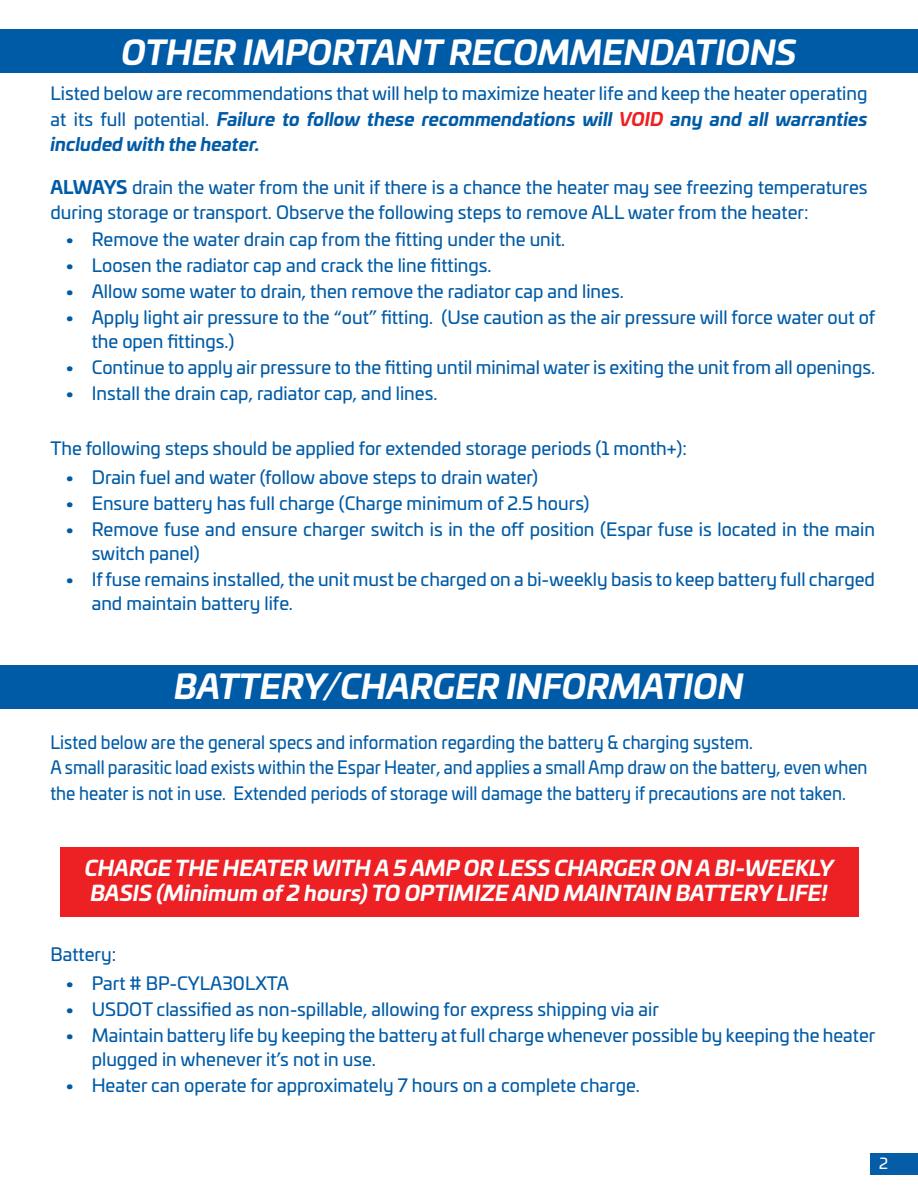
<style>
.page{position:relative;width:918px;height:1188px;background:#fff}
.page>*{position:absolute;margin:0;border:0;box-sizing:border-box;transform-origin:0 0}
.t1{font:italic 700 33px "Univia Pro";color:#fff}
.t2{font:italic 700 21px/25.5px "Univia Pro";color:#fff}
.t3{font:18px/24px "Univia Pro";color:#005ba7}
.t4{font:18px/25.5px "Univia Pro";color:#005ba7;scale:.94 1}
.t5{font:15px "Univia Pro";color:#fff}
.s1{font-weight:700;font-style:italic}
.s2{font-weight:700;font-style:italic;color:#ed2024}
.s3{font-weight:700}
</style>
<div class="page">
<div style="left:870px;top:1153px;width:48px;height:21px;background:#055da8"></div>
<div style="left:0;top:665px;width:918px;height:44px;background:#005ba7"></div>
<div style="left:0;top:30px;width:918px;height:43px;background:#005ba7"></div>
<div style="left:60px;top:847px;width:798px;height:70px;background:#ed2024"></div>
<h1 class="t1" style="left:122px;top:26px;width:676px">OTHER IMPORTANT RECOMMENDATIONS</h1>
<p class="t3" style="left:50px;top:80px;width:819px;line-height:25.5px;text-align:justify">Listed below are recommendations that will help to maximize heater life and keep the heater operating at its full potential. <span class="s1">Failure to follow these recommendations will</span> <span class="s2">VOID</span> <span class="s1">any and all warranties included with the heater.</span></p>
<p class="t3" style="left:50px;top:173px;width:819px;line-height:25.5px"><span class="s3">ALWAYS</span> drain the water from the unit if there is a chance the heater may see freezing temperatures during storage or transport. Observe the following steps to remove ALL water from the heater:</p>
<p class="t3" style="left:65px;top:226px;width:502px">• Remove the water drain cap from the fitting under the unit.</p>
<p class="t3" style="left:65px;top:252px;width:428px">• Loosen the radiator cap and crack the line fittings.</p>
<p class="t3" style="left:65px;top:278px;width:560px">• Allow some water to drain, then remove the radiator cap and lines.</p>
<p class="t3" style="left:92px;top:305px;width:785px;text-indent:-27px">• Apply light air pressure to the “out” fitting. (Use caution as the air pressure will force water out of the open fittings.)</p>
<p class="t3" style="left:65px;top:355px;width:812px">• Continue to apply air pressure to the fitting until minimal water is exiting the unit from all openings.</p>
<p class="t3" style="left:65px;top:381px;width:374px">• Install the drain cap, radiator cap, and lines.</p>
<p class="t3" style="left:50px;top:435px;width:638px">The following steps should be applied for extended storage periods (1 month+):</p>
<p class="t3" style="left:65px;top:464px;width:475px">• Drain fuel and water (follow above steps to drain water)</p>
<p class="t3" style="left:65px;top:490px;width:526px">• Ensure battery has full charge (Charge minimum of 2.5 hours)</p>
<p class="t3" style="left:92px;top:516px;width:785px;text-indent:-27px">• Remove fuse and ensure charger switch is in the off position (Espar fuse is located in the main switch panel)</p>
<p class="t3" style="left:92px;top:567px;width:785px;text-indent:-27px">• If fuse remains installed, the unit must be charged on a bi-weekly basis to keep battery full charged and maintain battery life.</p>
<h1 class="t1" style="left:174px;top:660px;width:571px">BATTERY/CHARGER INFORMATION</h1>
<p class="t4" style="left:50px;top:728px;width:871px">Listed below are the general specs and information regarding the battery &amp; charging system.<br>A small parasitic load exists within the Espar Heater, and applies a small Amp draw on the battery, even when the heater is not in use. Extended periods of storage will damage the battery if precautions are not taken.</p>
<p class="t2" style="left:85px;top:854px;width:751px">CHARGE THE HEATER WITH A 5 AMP OR LESS CHARGER ON A BI-WEEKLY<br>BASIS (Minimum of 2 hours) TO OPTIMIZE AND MAINTAIN BATTERY LIFE!</p>
<p class="t3" style="left:50px;top:941px;width:67px">Battery:</p>
<p class="t3" style="left:65px;top:970px;width:226px">• Part # BP-CYLA30LXTA</p>
<p class="t3" style="left:65px;top:996px;width:596px">• USDOT classified as non-spillable, allowing for express shipping via air</p>
<p class="t3" style="left:92px;top:1023px;width:785px;text-indent:-27px">• Maintain battery life by keeping the battery at full charge whenever possible by keeping the heater plugged in whenever it’s not in use.</p>
<p class="t3" style="left:65px;top:1073px;width:577px">• Heater can operate for approximately 7 hours on a complete charge.</p>
<p class="t5" style="left:879px;top:1152px;width:10px">2</p>
</div>
